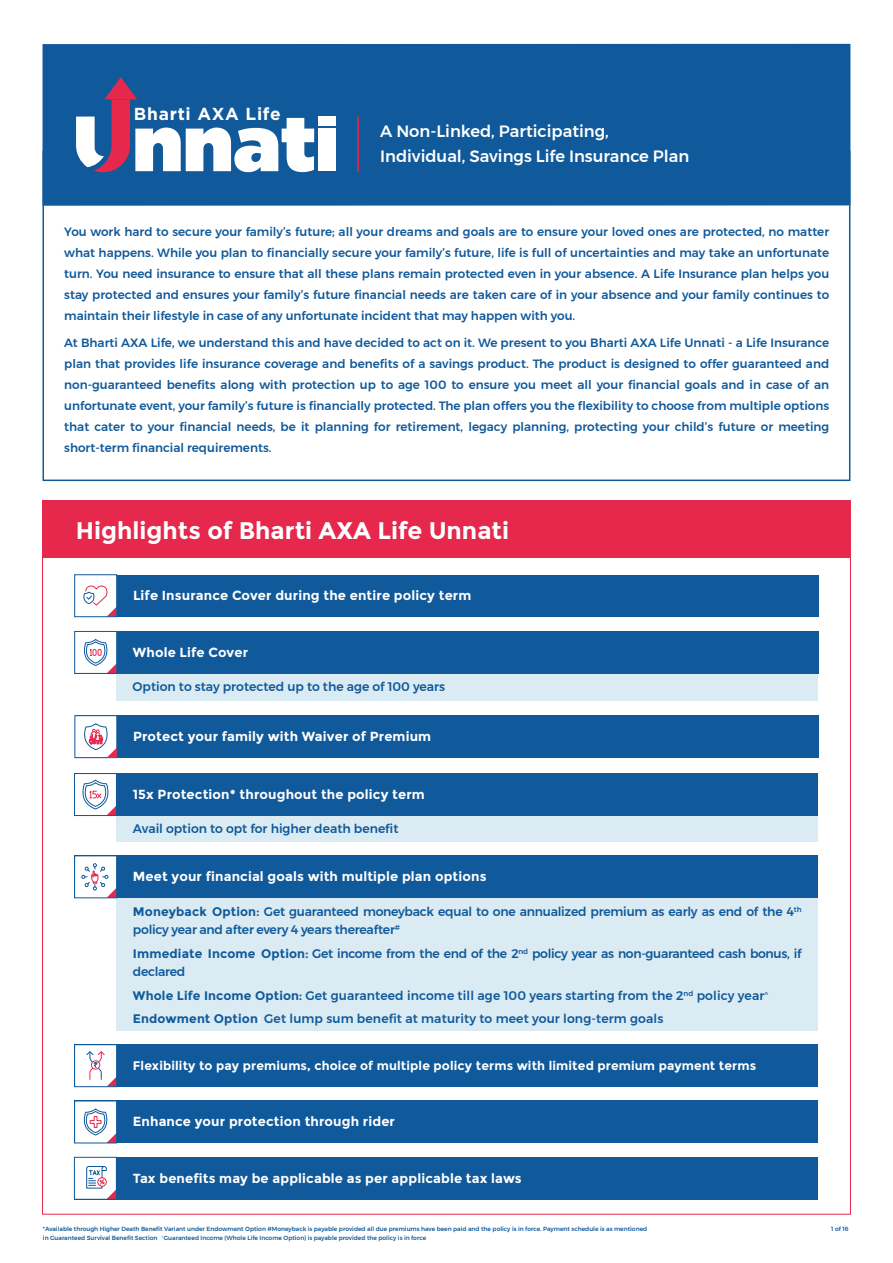
<style>
.page{position:relative;width:893px;height:1263px;background:#fff}
.page>*{position:absolute;margin:0;border:0;box-sizing:border-box;transform-origin:0 0}
.t1{font:700 24px "Montserrat";color:#fff}
.t2{font:700 17.4px "Gotham";letter-spacing:.04em;color:#fff}
.t3{font:500 16.35px/25px "Montserrat";color:#fff}
.t4{font:700 13.2px "Montserrat";letter-spacing:.01em;color:#fff}
.t5{font:500 12.45px/18px "Montserrat";letter-spacing:-.01em;color:#10599a}
.t6{font:500 12.45px/23.5px "Montserrat";letter-spacing:.01em;color:#10599a}
.t7{font:700 12.45px "Montserrat";letter-spacing:.01em;color:#fff}
.t8{font:500 12px/21px "Montserrat";color:#10599a;text-align:justify}
.t9{font:500 6px/9px "Montserrat";color:#10599a}
.s1{font-weight:700}
.s2{font-weight:600}
.s3{font-weight:600;color:#fff}
</style>
<div class="page">
<svg style="left:43px;top:206px;width:807px;height:275px"></svg>
<div style="left:43px;top:44px;width:807px;height:162px;background:#10599a"></div>
<div style="left:318px;top:129px;width:18px;height:42px;background:#fff"></div>
<div style="left:318px;top:117px;width:18px;height:9px;background:#fff"></div>
<svg style="left:76px;top:77px;width:238px;height:95px"></svg>
<hr style="left:357px;top:117px;width:2px;height:55px;background:#e6284c">
<div style="left:43px;top:501px;width:807px;height:57px;background:#e6284c"></div>
<div style="left:116px;top:658px;width:702px;height:43px;background:#daebf3"></div>
<div style="left:75px;top:575px;width:743px;height:42px;background:#10599a"></div>
<div style="left:75px;top:575px;width:42px;height:42px;background:#fff"></div>
<svg style="left:83px;top:585px;width:32px;height:30px"></svg>
<div style="left:74px;top:574px;width:43px;height:43px;border:1px solid #10599a"></div>
<div style="left:75px;top:631px;width:743px;height:43px;background:#10599a"></div>
<div style="left:75px;top:631px;width:42px;height:42px;background:#fff"></div>
<svg style="left:83px;top:639px;width:32px;height:33px"></svg>
<div style="left:74px;top:631px;width:43px;height:43px;border:1px solid #10599a"></div>
<div style="left:75px;top:715px;width:743px;height:43px;background:#10599a"></div>
<div style="left:74px;top:715px;width:43px;height:43px;background:#fff;border:1px solid #10599a"></div>
<svg style="left:84px;top:724px;width:33px;height:34px"></svg>
<div style="left:116px;top:805px;width:702px;height:36px;background:#daebf3"></div>
<div style="left:74px;top:773px;width:744px;height:43px;background:#10599a"></div>
<div style="left:74px;top:773px;width:42px;height:42px;background:#fff"></div>
<svg style="left:82px;top:780px;width:33px;height:34px"></svg>
<div style="left:74px;top:773px;width:43px;height:43px;border:1px solid #10599a"></div>
<div style="left:116px;top:895px;width:702px;height:135px;background:#daebf3"></div>
<div style="left:75px;top:855px;width:743px;height:43px;background:#10599a"></div>
<div style="left:75px;top:856px;width:42px;height:42px;background:#fff"></div>
<svg style="left:81px;top:863px;width:34px;height:33px"></svg>
<div style="left:74px;top:855px;width:43px;height:43px;border:1px solid #10599a"></div>
<div style="left:75px;top:1044px;width:743px;height:43px;background:#10599a"></div>
<div style="left:75px;top:1045px;width:42px;height:42px;background:#fff"></div>
<svg style="left:86px;top:1051px;width:29px;height:34px"></svg>
<div style="left:74px;top:1044px;width:43px;height:43px;border:1px solid #10599a"></div>
<div style="left:75px;top:1100px;width:743px;height:43px;background:#10599a"></div>
<div style="left:75px;top:1101px;width:42px;height:42px;background:#fff"></div>
<svg style="left:83px;top:1109px;width:32px;height:32px"></svg>
<div style="left:74px;top:1100px;width:43px;height:43px;border:1px solid #10599a"></div>
<div style="left:74px;top:1157px;width:744px;height:42px;background:#10599a"></div>
<div style="left:74px;top:1157px;width:42px;height:42px;background:#fff"></div>
<svg style="left:86px;top:1166px;width:29px;height:32px"></svg>
<div style="left:74px;top:1157px;width:43px;height:43px;border:1px solid #10599a"></div>
<h2 class="t2" style="left:134px;top:102px;width:148px">Bharti AXA Life</h2>
<h3 class="t3" style="left:380px;top:119px;width:311px">A Non-Linked, Participating,<br>Individual, Savings Life Insurance Plan</h3>
<p class="t8" style="left:64px;top:222px;width:766px">You work hard to secure your family’s future; all your dreams and goals are to ensure your loved ones are protected, no matter what happens. While you plan to financially secure your family’s future, life is full of uncertainties and may take an unfortunate turn. You need insurance to ensure that all these plans remain protected even in your absence. A Life Insurance plan helps you stay protected and ensures your family’s future financial needs are taken care of in your absence and your family continues to maintain their lifestyle in case of any unfortunate incident that may happen with you.</p>
<p class="t8" style="left:64px;top:333px;width:766px">At Bharti AXA Life, we understand this and have decided to act on it. We present to you Bharti AXA Life Unnati - a Life Insurance plan that provides life insurance coverage and benefits of a savings product. The product is designed to offer guaranteed and non-guaranteed benefits along with protection up to age 100 to ensure you meet all your financial goals and in case of an unfortunate event, your family’s future is financially protected. The plan offers you the flexibility to choose from multiple options that cater to your financial needs, be it planning for retirement, legacy planning, protecting your child’s future or meeting short-term financial requirements.</p>
<h1 class="t1" style="left:76px;top:516px;width:435px">Highlights of Bharti AXA Life Unnati</h1>
<p class="t4" style="left:133px;top:588px;width:340px">Life Insurance Cover during the entire policy term</p>
<p class="t4" style="left:133px;top:644px;width:117px">Whole Life Cover</p>
<p class="t5" style="left:133px;top:678px;width:314px">Option to stay protected up to the age of 100 years</p>
<p class="t4" style="left:133px;top:728px;width:300px">Protect your family with Waiver of Premium</p>
<p class="t4" style="left:133px;top:786px;width:294px">15x Protection* throughout the policy term</p>
<p class="t5" style="left:133px;top:819px;width:267px">Avail option to opt for higher death benefit</p>
<p class="t4" style="left:133px;top:868px;width:355px">Meet your financial goals with multiple plan options</p>
<p class="t5" style="left:133px;top:903px;width:670px"><span class="s1">Moneyback Option</span><span class="s2">:</span> Get guaranteed moneyback equal to one annualized premium as early as end of the 4<sup>th </sup>policy year and after every 4 years thereafter<sup>#</sup></p>
<p class="t5" style="left:133px;top:944px;width:670px"><span class="s1">Immediate Income Option</span><span class="s2">:</span> Get income from the end of the 2<sup>nd</sup> policy year as non-guaranteed cash bonus, if declared</p>
<p class="t6" style="left:133px;top:983px;width:637px"><span class="s1">Whole Life Income Option</span><span class="s2">:</span> Get guaranteed income till age 100 years starting from the 2<sup>nd</sup> policy year<sup>^<br></sup><span class="s1">Endowment Option</span><span class="s3">:</span> Get lump sum benefit at maturity to meet your long-term goals</p>
<p class="t7" style="left:133px;top:1058px;width:625px">Flexibility to pay premiums, choice of multiple policy terms with limited premium payment terms</p>
<p class="t4" style="left:133px;top:1113px;width:264px">Enhance your protection through rider</p>
<p class="t4" style="left:133px;top:1170px;width:391px">Tax benefits may be applicable as per applicable tax laws</p>
<p class="t9" style="left:43px;top:1224px;width:606px">*Available through Higher Death Benefit Variant under Endowment Option #Moneyback is payable provided all due premiums have been paid and the policy is in force. Payment schedule is as mentioned in Guaranteed Survival Benefit Section <sup>^</sup>Guaranteed Income (Whole Life Income Option) is payable provided the policy is in force</p>
<p class="t9" style="left:831px;top:1224px;width:19px">1 of 16</p>
</div>
